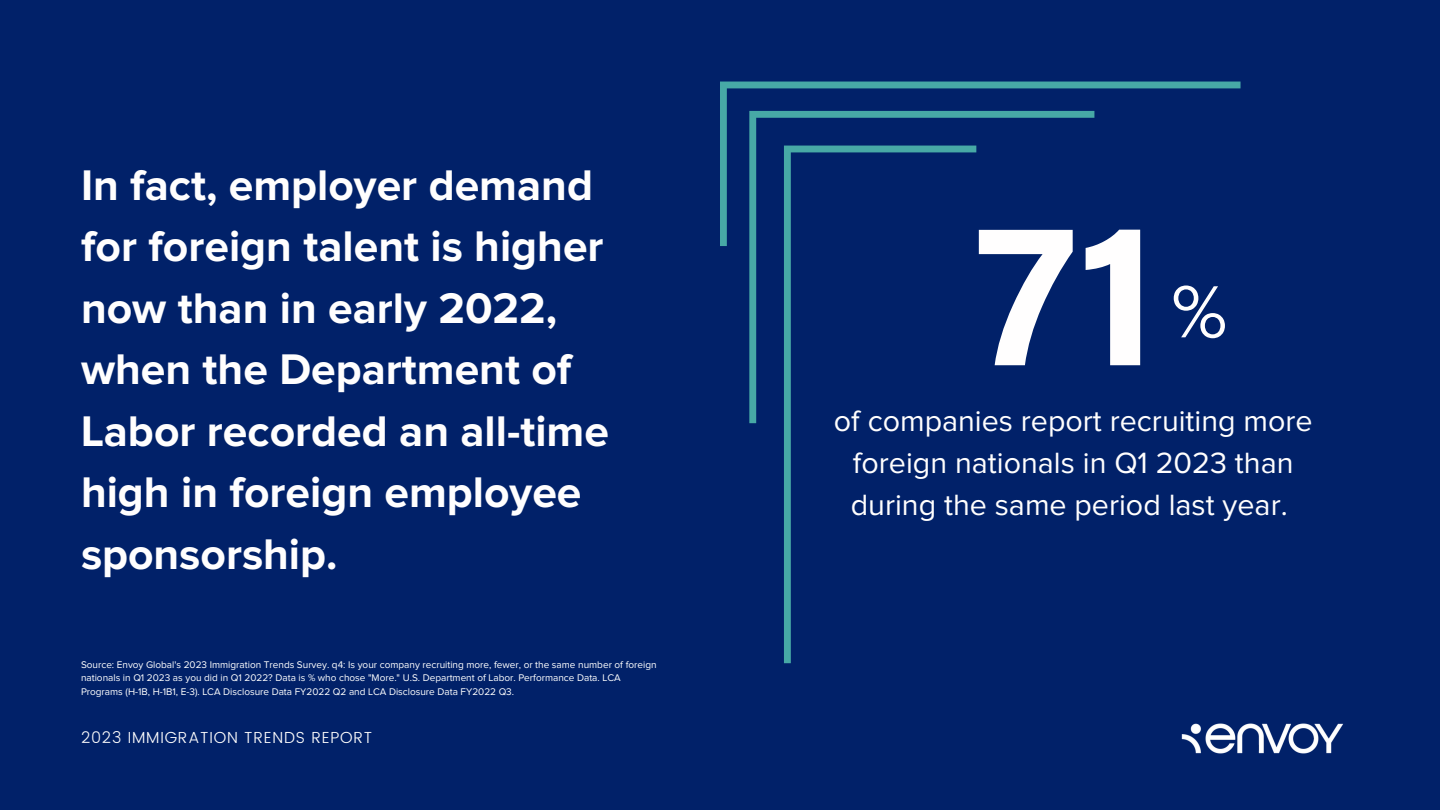
<style>
.page{position:relative;width:1440px;height:810px;background:#012169}
.page>*{position:absolute;margin:0;border:0;box-sizing:border-box;transform-origin:0 0}
.t1{font:700 205.8px "Acumin Pro";color:#fffefe}
.t2{font:76.6px "Proxima Nova";color:#fffefe}
.t3{font:700 44.4px/61.5px "Proxima Nova";color:#fffefe}
.t4{font:30.4px/42px "Proxima Nova";color:#fffefe;text-align:center}
.t5{font:300 16px "Poppins";letter-spacing:.05em;color:#fffefe}
.t6{font:10px/13.5px "Proxima Nova";color:#fff}
</style>
<div class="page">
<svg style="left:720px;top:82px;width:520px;height:581px"></svg>
<img style="left:1181px;top:723px;width:162px;height:31px">
<h3 class="t3" style="left:81px;top:156px;width:530px">In fact, employer demand for foreign talent is higher now than in early 2022, when the Department of<br>Labor recorded an all-time high in foreign employee sponsorship.</h3>
<p class="t6" style="left:81px;top:658px;width:577px">Source: Envoy Global's 2023 Immigration Trends Survey. q4: Is your company recruiting more, fewer, or the same number of foreign nationals in Q1 2023 as you did in Q1 2022? Data is % who chose "More." U.S. Department of Labor. Performance Data. LCA<br>Programs (H-1B, H-1B1, E-3). LCA Disclosure Data FY2022 Q2 and LCA Disclosure Data FY2022 Q3.</p>
<h3 class="t5" style="left:81px;top:728px;width:293px">2023 IMMIGRATION TRENDS REPORT</h3>
<h1 class="t1" style="left:975px;top:214px;width:185px">71</h1>
<h2 class="t2" style="left:1171px;top:277px;width:58px">%</h2>
<h3 class="t4" style="left:834px;top:401px;width:480px">of companies report recruiting more foreign nationals in Q1 2023 than during the same period last year.</h3>
</div>
